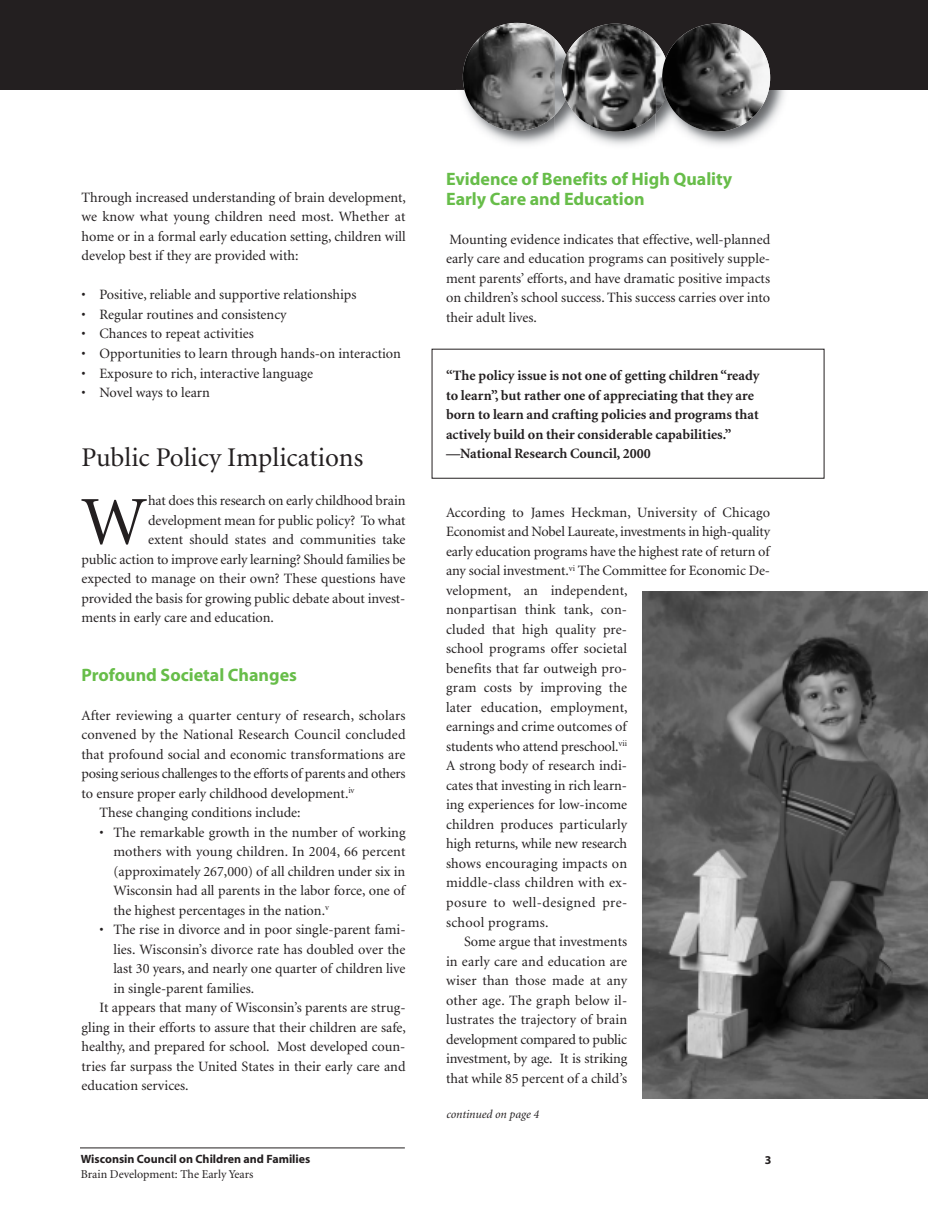
<style>
.page{position:relative;width:928px;height:1208px;background:#fff}
.page>*{position:absolute;margin:0;border:0;box-sizing:border-box;transform-origin:0 0}
.t1{font:69.15px "Minion";color:#231f20}
.t2{font:27px "Minion";color:#231f20}
.t3{font:700 18px/19.5px "Myriad";color:#67bd49}
.t4{font:14.25px/19.5px "Minion";color:#231f20;text-align:justify}
.t5{font:700 14.25px/19.5px "Minion";color:#231f20}
.t6{font:14.25px "Minion";letter-spacing:-.02em;color:#231f20}
.t7{font:14.25px "Minion";letter-spacing:.02em;color:#231f20}
.t8{font:14.25px "Minion";letter-spacing:.03em;color:#231f20}
.t9{font:700 12px "Myriad";color:#231f20}
.t10{font:12px "Minion";color:#231f20}
.t11{font:italic 12px "Minion";color:#231f20}
</style>
<div class="page">
<div style="left:0;top:0;width:928px;height:90px;background:#231f20"></div>
<img style="left:462px;top:90px;width:93px;height:54px">
<img style="left:456px;top:22px;width:200px;height:68px">
<img style="left:463px;top:23px;width:108px;height:108px;border-radius:50%">
<img style="left:590px;top:114px;width:66px;height:31px">
<img style="left:555px;top:22px;width:35px;height:113px">
<img style="left:555px;top:39px;width:16px;height:76px">
<img style="left:561px;top:24px;width:108px;height:108px;border-radius:50%">
<img style="left:656px;top:23px;width:129px;height:122px">
<img style="left:656px;top:42px;width:13px;height:71px">
<img style="left:662px;top:24px;width:108px;height:108px;border-radius:50%">
<hr style="left:80px;top:1147px;width:325px;height:1px;background:#231f20">
<img style="left:642px;top:591px;width:286px;height:507px">
<p class="t4" style="left:81px;top:189px;width:326px">Through increased understanding of brain development, we know what young children need most. Whether at home or in a formal early education setting, children will develop best if they are provided with:</p>
<p class="t4" style="left:81px;top:286px;width:276px">• Positive, reliable and supportive relationships</p>
<p class="t4" style="left:81px;top:306px;width:207px">• Regular routines and consistency</p>
<p class="t4" style="left:81px;top:325px;width:174px">• Chances to repeat activities</p>
<p class="t4" style="left:81px;top:345px;width:321px">• Opportunities to learn through hands-on interaction</p>
<p class="t4" style="left:81px;top:364px;width:233px">• Exposure to rich, interactive language</p>
<p class="t4" style="left:81px;top:384px;width:130px">• Novel ways to learn</p>
<h2 class="t2" style="left:81px;top:447px;width:283px">Public Policy Implications</h2>
<h1 class="t1" style="left:81px;top:495px;width:67px">W</h1>
<p class="t4" style="left:148px;top:492px;width:259px">hat does this research on early childhood brain</p>
<p class="t4" style="left:148px;top:511px;width:259px">development mean for public policy? To what</p>
<p class="t4" style="left:148px;top:531px;width:259px">extent should states and communities take</p>
<p class="t4" style="left:81px;top:550px;width:326px">public action to improve early learning? Should families be</p>
<p class="t4" style="left:81px;top:570px;width:326px">expected to manage on their own? These questions have</p>
<p class="t4" style="left:81px;top:589px;width:325px">provided the basis for growing public debate about invest-</p>
<p class="t4" style="left:81px;top:609px;width:194px">ments in early care and education.</p>
<p class="t3" style="left:81px;top:666px;width:217px">Profound Societal Changes</p>
<p class="t4" style="left:81px;top:706px;width:326px">After reviewing a quarter century of research, scholars</p>
<p class="t4" style="left:81px;top:726px;width:326px">convened by the National Research Council concluded</p>
<p class="t4" style="left:81px;top:745px;width:326px">that profound social and economic transformations are</p>
<p class="t6" style="left:81px;top:768px;width:325px">posing serious challenges to the efforts of parents and others</p>
<p class="t4" style="left:81px;top:784px;width:274px">to ensure proper early childhood development.<sup>iv</sup></p>
<p class="t4" style="left:99px;top:804px;width:203px">These changing conditions include:</p>
<p class="t4" style="left:113px;top:823px;width:294px;text-indent:-14px">• The remarkable growth in the number of working mothers with young children. In 2004, 66 percent (approximately 267,000) of all children under six in Wisconsin had all parents in the labor force, one of the highest percentages in the nation.<sup>v</sup></p>
<p class="t4" style="left:99px;top:921px;width:307px">• The rise in divorce and in poor single-parent fami-</p>
<p class="t4" style="left:113px;top:940px;width:294px">lies. Wisconsin’s divorce rate has doubled over the</p>
<p class="t4" style="left:113px;top:960px;width:294px">last 30 years, and nearly one quarter of children live</p>
<p class="t4" style="left:113px;top:979px;width:142px">in single-parent families.</p>
<p class="t4" style="left:99px;top:999px;width:307px">It appears that many of Wisconsin’s parents are strug-</p>
<p class="t4" style="left:81px;top:1018px;width:326px">gling in their efforts to assure that their children are safe,</p>
<p class="t4" style="left:81px;top:1038px;width:325px">healthy, and prepared for school. Most developed coun-</p>
<p class="t4" style="left:81px;top:1057px;width:326px">tries far surpass the United States in their early care and</p>
<p class="t4" style="left:81px;top:1077px;width:109px">education services.</p>
<p class="t9" style="left:81px;top:1153px;width:231px">Wisconsin Council on Children and Families</p>
<p class="t10" style="left:81px;top:1168px;width:174px">Brain Development: The Early Years</p>
<p class="t3" style="left:446px;top:171px;width:288px">Evidence of Benefits of High Quality<br>Early Care and Education</p>
<p class="t4" style="left:446px;top:230px;width:326px">Mounting evidence indicates that effective, well-planned early care and education programs can positively supple&shy;ment parents’ efforts, and have dramatic positive impacts on children’s school success. This success carries over into their adult lives.</p>
<p class="t5" style="left:446px;top:367px;width:315px">“The policy issue is not one of getting children “ready to learn”, but rather one of appreciating that they are born to learn and crafting policies and programs that actively build on their considerable capabilities.” —National Research Council, 2000</p>
<p class="t4" style="left:446px;top:503px;width:326px">According to James Heckman, University of Chicago</p>
<p class="t4" style="left:446px;top:523px;width:326px">Economist and Nobel Laureate, investments in high-quality</p>
<p class="t4" style="left:446px;top:542px;width:325px">early education programs have the highest rate of return of</p>
<p class="t4" style="left:446px;top:562px;width:326px">any social investment.<sup>vi</sup> The Committee for Economic De-</p>
<p class="t4" style="left:446px;top:581px;width:183px">velopment, an independent,</p>
<p class="t4" style="left:446px;top:601px;width:183px">nonpartisan think tank, con-</p>
<p class="t4" style="left:446px;top:620px;width:183px">cluded that high quality pre-</p>
<p class="t4" style="left:446px;top:640px;width:183px">school programs offer societal</p>
<p class="t4" style="left:446px;top:659px;width:183px">benefits that far outweigh pro-</p>
<p class="t4" style="left:446px;top:679px;width:183px">gram costs by improving the</p>
<p class="t4" style="left:446px;top:698px;width:183px">later education, employment,</p>
<p class="t4" style="left:446px;top:718px;width:182px">earnings and crime outcomes of</p>
<p class="t4" style="left:446px;top:737px;width:182px">students who attend preschool.<sup>vii</sup></p>
<p class="t4" style="left:446px;top:757px;width:183px">A strong body of research indi-</p>
<p class="t4" style="left:446px;top:776px;width:183px">cates that investing in rich learn-</p>
<p class="t4" style="left:446px;top:796px;width:183px">ing experiences for low-income</p>
<p class="t4" style="left:446px;top:815px;width:183px">children produces particularly</p>
<p class="t4" style="left:446px;top:835px;width:183px">high returns, while new research</p>
<p class="t4" style="left:446px;top:854px;width:183px">shows encouraging impacts on</p>
<p class="t7" style="left:446px;top:877px;width:183px">middle-class children with ex-</p>
<p class="t8" style="left:446px;top:896px;width:183px">posure to well-designed pre-</p>
<p class="t7" style="left:446px;top:916px;width:104px">school programs.</p>
<p class="t4" style="left:464px;top:932px;width:165px">Some argue that investments</p>
<p class="t4" style="left:446px;top:952px;width:183px">in early care and education are</p>
<p class="t4" style="left:446px;top:971px;width:183px">wiser than those made at any</p>
<p class="t4" style="left:446px;top:991px;width:183px">other age. The graph below il-</p>
<p class="t4" style="left:446px;top:1010px;width:183px">lustrates the trajectory of brain</p>
<p class="t4" style="left:446px;top:1030px;width:183px">development compared to public</p>
<p class="t4" style="left:446px;top:1049px;width:183px">investment, by age. It is striking</p>
<p class="t4" style="left:446px;top:1069px;width:183px">that while 85 percent of a child’s</p>
<p class="t11" style="left:446px;top:1109px;width:94px">continued on page 4</p>
<p class="t9" style="left:765px;top:1155px;width:8px">3</p>
</div>
